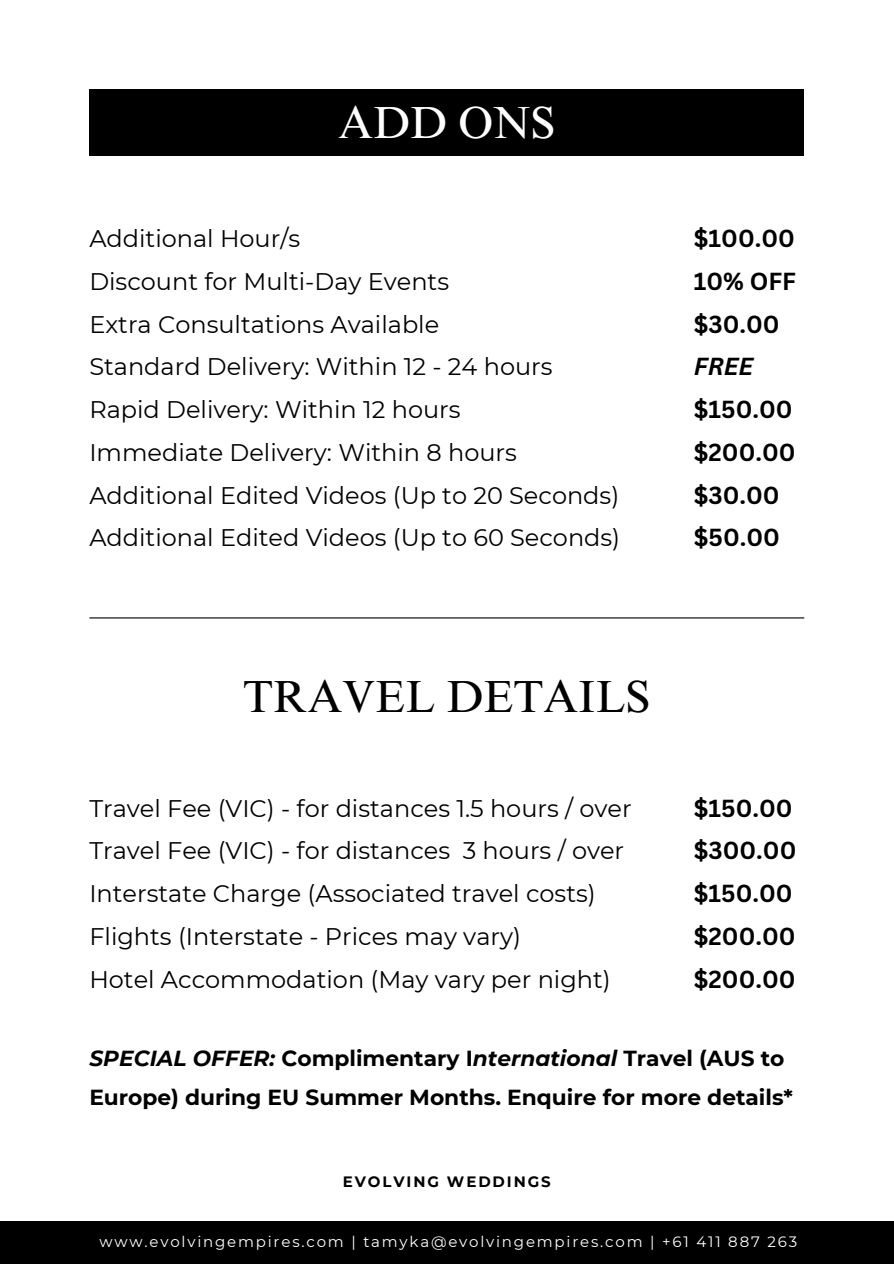
<style>
.page{position:relative;width:894px;height:1264px;background:#fff}
.page>*{position:absolute;margin:0;border:0;box-sizing:border-box;transform-origin:0 0}
.t1{font:45px "Times NRMT Pro";color:#000}
.t2{font:45px "Times NRMT Pro";color:#fff}
.t3{font:24px/42.8px "Montserrat";color:#000}
.t4{font:700 24px/42.8px "Canva Sans";color:#000}
.t5{font:700 21.75px/38.2px "Montserrat";color:#000}
.t6{font:15px "Montserrat";letter-spacing:.12em;color:#fff}
.t7{font:700 15px "Montserrat";letter-spacing:.125em;color:#000}
.s1{font-style:italic}
</style>
<div class="page">
<div style="left:89px;top:89px;width:715px;height:67px;background:#000"></div>
<hr style="left:89px;top:617px;width:715px;height:1px;background:#000">
<div style="left:0;top:1220px;width:893px;height:43px;background:#000"></div>
<h1 class="t2" style="left:338px;top:105px;width:218px">ADD ONS</h1>
<h1 class="t3" style="left:89px;top:217px;width:532px">Additional Hour/s<br>Discount for Multi-Day Events<br>Extra Consultations Available<br>Standard Delivery: Within 12 - 24 hours Rapid Delivery: Within 12 hours<br>Immediate Delivery: Within 8 hours Additional Edited Videos (Up to 20 Seconds)<br>Additional Edited Videos (Up to 60 Seconds)</h1>
<h4 class="t4" style="left:693px;top:216px;width:104px">$100.00<br>10% OFF $30.00<br><span class="s1">FREE </span>$150.00 $200.00 $30.00 $50.00</h4>
<p class="t1" style="left:243px;top:680px;width:408px">TRAVEL DETAILS</p>
<h3 class="t3" style="left:89px;top:786px;width:543px">Travel Fee (VIC) - for distances 1.5 hours / over Travel Fee (VIC) - for distances 3 hours / over Interstate Charge (Associated travel costs)<br>Flights (Interstate - Prices may vary)<br>Hotel Accommodation (May vary per night)</h3>
<p class="t4" style="left:693px;top:786px;width:104px">$150.00 $300.00 $150.00 $200.00 $200.00</p>
<h3 class="t5" style="left:89px;top:1039px;width:705px"><span class="s1">SPECIAL OFFER:</span> Complimentary I<span class="s1">nternational</span> Travel (AUS to<br>Europe) during EU Summer Months. Enquire for more details*</h3>
<h4 class="t7" style="left:342px;top:1172px;width:209px">EVOLVING WEDDINGS</h4>
<h2 class="t6" style="left:100px;top:1232px;width:698px">www.evolvingempires.com | tamyka@evolvingempires.com | +61 411 887 263</h2>
</div>
